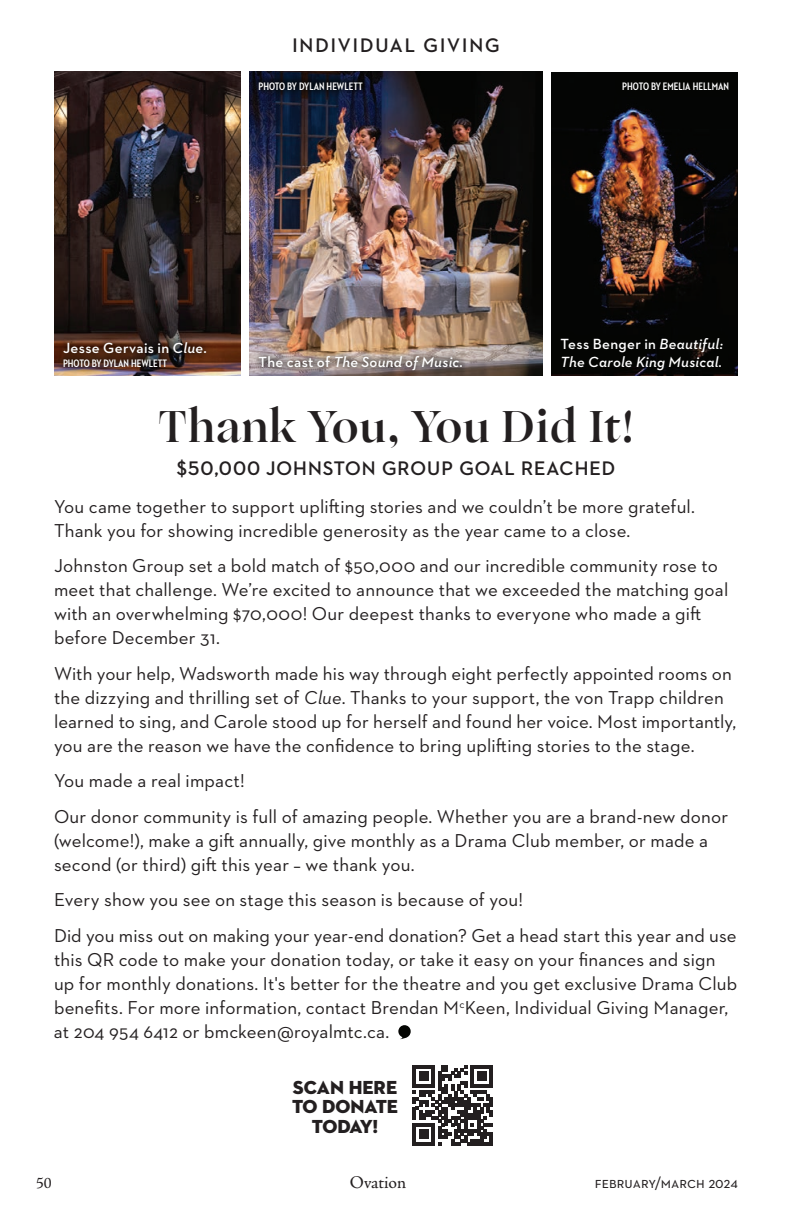
<style>
.page{position:relative;width:792px;height:1224px;background:#fff}
.page>*{position:absolute;margin:0;border:0;box-sizing:border-box;transform-origin:0 0}
.t1{font:700 44px "Ogg";letter-spacing:.04em;color:#231f20}
.t2{font:700 20px "Neutraface 2 Display";letter-spacing:.05em;color:#231f20}
.t3{font:700 20px "Neutraface 2 Display";letter-spacing:.1em;color:#231f20}
.t4{font:19.2px/19.4px "Neutraface 2 Display Titling";color:#231f20;text-align:center}
.t5{font:19px/24px "Neutraface 2 Text";letter-spacing:.005em;color:#231f20}
.t6{font:18px "Adobe Jenson Pro";letter-spacing:-.005em;color:#231f20}
.t7{font:16px "Neutraface 2 Text";color:#231f20}
.t8{font:16px "Adobe Jenson Pro";color:#231f20}
.t9{font:italic 600 15px/18px "Neutraface 2 Text";letter-spacing:.015em;color:#fff}
.t10{font:600 15px "Neutraface 2 Text";letter-spacing:.02em;color:#fff}
.t11{font:700 11px "Neutraface 2 Condensed";color:#fff}
.s1{font-style:italic}
.s2{font-style:normal}
</style>
<div class="page">
<svg style="left:398px;top:1025px;width:13px;height:14px"></svg>
<svg style="left:413px;top:1065px;width:80px;height:80px"></svg>
<img style="left:54px;top:72px;width:186px;height:304px">
<img style="left:249px;top:72px;width:294px;height:304px">
<img style="left:552px;top:72px;width:186px;height:304px">
<div style="left:56px;top:334px;width:157px;height:41px;background:#040503;opacity:.75"></div>
<div style="left:251px;top:348px;width:218px;height:30px;background:#040503;opacity:.75"></div>
<div style="left:553px;top:330px;width:177px;height:48px;background:#040503"></div>
<div style="left:251px;top:74px;width:120px;height:23px;background:#040503;opacity:.65"></div>
<div style="left:615px;top:74px;width:122px;height:23px;background:#040503"></div>
<p class="t3" style="left:292px;top:34px;width:209px">INDIVIDUAL GIVING</p>
<p class="t11" style="left:258px;top:80px;width:106px">PHOTO BY DYLAN HEWLETT</p>
<p class="t11" style="left:622px;top:80px;width:108px">PHOTO BY EMELIA HELLMAN</p>
<p class="t10" style="left:63px;top:338px;width:145px">Jesse Gervais in <span class="s1">Clue</span>.</p>
<p class="t11" style="left:63px;top:357px;width:106px">PHOTO BY DYLAN HEWLETT</p>
<p class="t9" style="left:258px;top:353px;width:206px"><span class="s2">The cast of</span> The Sound of Music.</p>
<p class="t9" style="left:561px;top:335px;width:164px"><span class="s2">Tess Benger in</span> Beautiful:<br>The Carole King Musical.</p>
<h1 class="t1" style="left:159px;top:397px;width:476px">Thank You, You Did It!</h1>
<p class="t2" style="left:177px;top:457px;width:440px">$50,000 JOHNSTON GROUP GOAL REACHED</p>
<p class="t5" style="left:54px;top:494px;width:643px">You came together to support uplifting stories and we couldn’t be more grateful.<br>Thank you for showing incredible generosity as the year came to a close.</p>
<p class="t5" style="left:54px;top:554px;width:676px">Johnston Group set a bold match of $50,000 and our incredible community rose to meet that challenge. We’re excited to announce that we exceeded the matching goal with an overwhelming $70,000! Our deepest thanks to everyone who made a gift before December 31.</p>
<p class="t5" style="left:54px;top:661px;width:684px">With your help, Wadsworth made his way through eight perfectly appointed rooms on the dizzying and thrilling set of <span class="s1">Clue</span>. Thanks to your support, the von Trapp children learned to sing, and Carole stood up for herself and found her voice. Most importantly, you are the reason we have the confidence to bring uplifting stories to the stage.</p>
<p class="t5" style="left:54px;top:763px;width:676px;line-height:35.6px">You made a real impact!<br>Our donor community is full of amazing people. Whether you are a brand-new donor</p>
<p class="t5" style="left:54px;top:828px;width:656px">(welcome!), make a gift annually, give monthly as a Drama Club member, or made a second (or third) gift this year – we thank you.</p>
<p class="t5" style="left:54px;top:882px;width:684px;line-height:35.6px">Every show you see on stage this season is because of you!<br>Did you miss out on making your year-end donation? Get a head start this year and use</p>
<p class="t5" style="left:54px;top:947px;width:685px">this QR code to make your donation today, or take it easy on your finances and sign up for monthly donations. It's better for the theatre and you get exclusive Drama Club benefits. For more information, contact Brendan M<sup>c</sup>Keen, Individual Giving Manager, at 204 954 6412 or bmckeen@royalmtc.ca.</p>
<p class="t4" style="left:292px;top:1078px;width:108px">SCAN HERE<br>TO DONATE<br>TODAY!</p>
<p class="t8" style="left:36px;top:1174px;width:17px">50</p>
<p class="t6" style="left:350px;top:1172px;width:58px">Ovation</p>
<p class="t7" style="left:595px;top:1173px;width:145px">february/march 2024</p>
</div>
